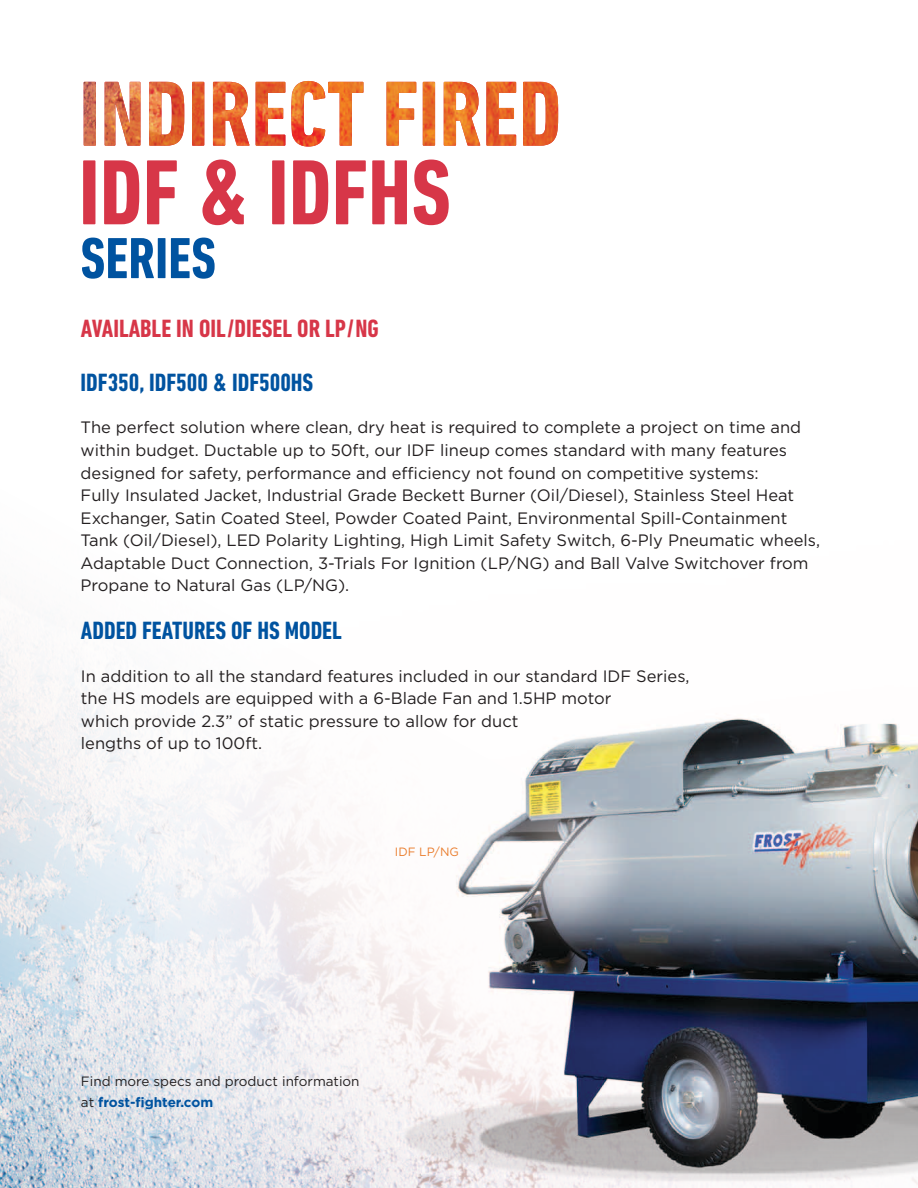
<style>
.page{position:relative;width:918px;height:1188px;background:#fff}
.page>*{position:absolute;margin:0;border:0;box-sizing:border-box;transform-origin:0 0}
.t1{font:700 condensed 94.05px "DIN Next LT Pro";color:#d73648}
.t2{font:700 condensed 25.5px "DIN Next LT Pro";color:#0053a0}
.t3{font:700 condensed 25.5px "DIN Next LT Pro";color:#d73648}
.t4{font:16.5px/22.5px "Gotham";color:#231f20}
.t5{font:13.5px/21px "Gotham";color:#231f20}
.t6{font:12px "Gotham";color:#ea7d2d}
.s1{font-weight:700;color:#0053a0}
</style>
<div class="page">
<img style="left:0;top:80px;width:559px;height:1108px">
<img style="left:155px;top:488px;width:763px;height:700px">
<svg style="left:82px;top:238px;width:133px;height:41px"></svg>
<svg style="left:84px;top:81px;width:172px;height:66px"></svg>
<img style="left:256px;top:81px;width:302px;height:66px">
<h1 class="t1" style="left:79px;top:139px;width:374px">IDF &amp; IDFHS</h1>
<h2 class="t3" style="left:81px;top:314px;width:299px">AVAILABLE IN OIL/DIESEL OR LP/NG</h2>
<h2 class="t2" style="left:81px;top:368px;width:234px">IDF350, IDF500 &amp; IDF500HS</h2>
<p class="t4" style="left:81px;top:416px;width:741px">The perfect solution where clean, dry heat is required to complete a project on time and within budget. Ductable up to 50ft, our IDF lineup comes standard with many features designed for safety, performance and efficiency not found on competitive systems:<br>Fully Insulated Jacket, Industrial Grade Beckett Burner (Oil/Diesel), Stainless Steel Heat Exchanger, Satin Coated Steel, Powder Coated Paint, Environmental Spill-Containment Tank (Oil/Diesel), LED Polarity Lighting, High Limit Safety Switch, 6-Ply Pneumatic wheels, Adaptable Duct Connection, 3-Trials For Ignition (LP/NG) and Ball Valve Switchover from Propane to Natural Gas (LP/NG).</p>
<h2 class="t2" style="left:81px;top:616px;width:263px">ADDED FEATURES OF HS MODEL</h2>
<p class="t4" style="left:81px;top:664px;width:610px">In addition to all the standard features included in our standard IDF Series, the HS models are equipped with a 6-Blade Fan and 1.5HP motor<br>which provide 2.3” of static pressure to allow for duct<br>lengths of up to 100ft.</p>
<p class="t6" style="left:395px;top:844px;width:66px">IDF LP/NG</p>
<p class="t5" style="left:81px;top:1070px;width:280px">Find more specs and product information at <span class="s1">frost-fighter.com</span></p>
</div>
